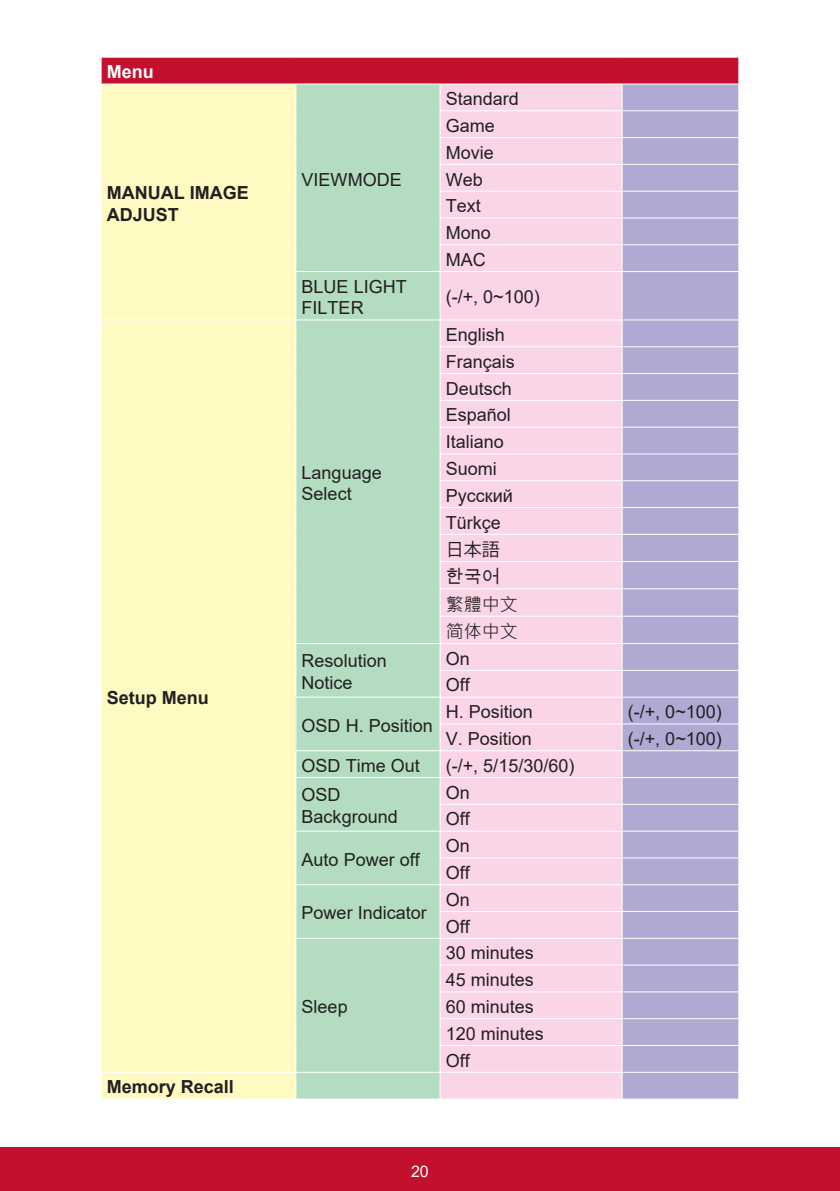
<style>
.page{position:relative;width:840px;height:1191px;background:#fff}
.page>*{position:absolute;margin:0;border:0;box-sizing:border-box;transform-origin:0 0}
.t1{font:18px/26.8px "Arial";color:#231f20}
.t2{font:700 18px/21.6px "Arial";color:#231f20}
.t3{font:18px/27.4px "Microsoft Jheng Hei";color:#231f20}
.t4{font:700 18px "Arial";color:#fff}
.t5{font:18px "Koz Go Pro";color:#231f20}
.t6{font:18px "Arial Unicode MS";color:#231f20}
.t7{font:16px "Arial";color:#fff}
</style>
<div class="page">
<div style="left:0;top:1147px;width:839px;height:44px;background:#c3102f"></div>
<div style="left:101px;top:57px;width:637px;height:27px;background:#c3102f"></div>
<div style="left:102px;top:84px;width:193px;height:1014px;background:#fffac1"></div>
<svg style="left:296px;top:84px;width:143px;height:1014px;fill:#b3dcc0"></svg>
<div style="left:440px;top:84px;width:181px;height:235px;background:#fad5e5"></div>
<div style="left:622px;top:84px;width:116px;height:235px;background:#afaad3"></div>
<div style="left:296px;top:697px;width:144px;height:53px;background:#b3dcc0"></div>
<hr style="left:101px;top:57px;width:195px;height:1px;background:#fff">
<hr style="left:296px;top:57px;width:144px;height:1px;background:#fff">
<hr style="left:440px;top:57px;width:181px;height:1px;background:#fff">
<hr style="left:621px;top:57px;width:118px;height:1px;background:#fff">
<hr style="left:101px;top:83px;width:195px;height:1px;background:#fff">
<hr style="left:296px;top:83px;width:144px;height:1px;background:#fff">
<hr style="left:440px;top:83px;width:181px;height:1px;background:#fff">
<hr style="left:439px;top:110px;width:182px;height:1px;background:#fff">
<svg style="left:101px;top:58px;width:1px;height:213px"></svg>
<hr style="left:101px;top:319px;width:195px;height:1px;background:#fff">
<hr style="left:101px;top:1071px;width:195px;height:1px;background:#fff">
<svg style="left:295px;top:84px;width:1px;height:187px"></svg>
<hr style="left:295px;top:271px;width:145px;height:1px;background:#fff">
<hr style="left:296px;top:319px;width:144px;height:1px;background:#fff">
<hr style="left:439px;top:137px;width:182px;height:1px;background:#fff">
<hr style="left:621px;top:83px;width:118px;height:1px;background:#fff">
<hr style="left:621px;top:110px;width:118px;height:1px;background:#fff">
<hr style="left:621px;top:137px;width:118px;height:1px;background:#fff">
<hr style="left:439px;top:164px;width:182px;height:1px;background:#fff">
<hr style="left:439px;top:191px;width:182px;height:1px;background:#fff">
<hr style="left:439px;top:217px;width:182px;height:1px;background:#fff">
<hr style="left:621px;top:164px;width:118px;height:1px;background:#fff">
<hr style="left:621px;top:191px;width:118px;height:1px;background:#fff">
<hr style="left:621px;top:217px;width:118px;height:1px;background:#fff">
<hr style="left:439px;top:244px;width:182px;height:1px;background:#fff">
<svg style="left:439px;top:84px;width:1px;height:187px"></svg>
<hr style="left:621px;top:244px;width:118px;height:1px;background:#fff">
<svg style="left:621px;top:84px;width:1px;height:187px"></svg>
<svg style="left:738px;top:58px;width:1px;height:213px"></svg>
<hr style="left:440px;top:271px;width:181px;height:1px;background:#fff">
<hr style="left:621px;top:271px;width:118px;height:1px;background:#fff">
<hr style="left:295px;top:643px;width:145px;height:1px;background:#fff">
<hr style="left:295px;top:696px;width:145px;height:1px;background:#fff">
<hr style="left:295px;top:750px;width:145px;height:1px;background:#fff">
<hr style="left:295px;top:777px;width:145px;height:1px;background:#fff">
<hr style="left:295px;top:830px;width:145px;height:1px;background:#fff">
<hr style="left:295px;top:884px;width:145px;height:1px;background:#fff">
<hr style="left:295px;top:937px;width:145px;height:1px;background:#fff">
<hr style="left:296px;top:1071px;width:144px;height:1px;background:#fff">
<svg style="left:295px;top:320px;width:1px;height:778px"></svg>
<svg style="left:101px;top:320px;width:1px;height:778px"></svg>
<svg style="left:439px;top:320px;width:300px;height:778px"></svg>
<hr style="left:440px;top:643px;width:181px;height:1px;background:#fff">
<p class="t4" style="left:107px;top:59px;width:48px">Menu</p>
<p class="t2" style="left:107px;top:182px;width:143px">MANUAL IMAGE<br>ADJUST</p>
<p class="t2" style="left:107px;top:687px;width:104px">Setup Menu</p>
<p class="t2" style="left:107px;top:1076px;width:129px">Memory Recall</p>
<p class="t1" style="left:301px;top:166px;width:102px">VIEWMODE</p>
<p class="t1" style="left:445px;top:85px;width:75px">Standard<br>Game<br>Movie<br>Web<br>Text<br>Mono<br>MAC</p>
<p class="t1" style="left:301px;top:275px;width:107px;line-height:21.6px">BLUE LIGHT<br>FILTER</p>
<p class="t1" style="left:445px;top:284px;width:96px">(-/+, 0~100)</p>
<p class="t1" style="left:301px;top:461px;width:82px;line-height:21.6px">Language<br>Select</p>
<p class="t1" style="left:445px;top:321px;width:71px">English<br>Français<br>Deutsch<br>Español<br>Italiano<br>Suomi<br>Русский<br>Türkçe</p>
<p class="t5" style="left:445px;top:537px;width:55px">日本語</p>
<p class="t6" style="left:445px;top:564px;width:55px">한국어</p>
<p class="t3" style="left:445px;top:590px;width:73px">繁體中文简体中文</p>
<p class="t1" style="left:301px;top:650px;width:87px;line-height:21.6px">Resolution<br>Notice</p>
<p class="t1" style="left:445px;top:645px;width:26px">On<br>Off</p>
<p class="t1" style="left:301px;top:712px;width:133px">OSD H. Position</p>
<p class="t1" style="left:445px;top:698px;width:89px">H. Position</p>
<p class="t1" style="left:627px;top:698px;width:96px">(-/+, 0~100)</p>
<p class="t1" style="left:445px;top:725px;width:88px">V. Position</p>
<p class="t1" style="left:627px;top:725px;width:96px">(-/+, 0~100)</p>
<p class="t1" style="left:301px;top:752px;width:120px">OSD Time Out</p>
<p class="t1" style="left:445px;top:752px;width:130px">(-/+, 5/15/30/60)</p>
<p class="t1" style="left:301px;top:784px;width:98px;line-height:21.6px">OSD<br>Background</p>
<p class="t1" style="left:445px;top:779px;width:26px">On<br>Off</p>
<p class="t1" style="left:301px;top:845px;width:120px">Auto Power off</p>
<p class="t1" style="left:445px;top:832px;width:26px">On<br>Off</p>
<p class="t1" style="left:301px;top:899px;width:127px">Power Indicator</p>
<p class="t1" style="left:301px;top:993px;width:48px">Sleep</p>
<p class="t1" style="left:445px;top:886px;width:26px">On<br>Off</p>
<p class="t1" style="left:445px;top:939px;width:100px">30 minutes<br>45 minutes<br>60 minutes<br>120 minutes<br>Off</p>
<p class="t7" style="left:411px;top:1160px;width:19px">20</p>
</div>
